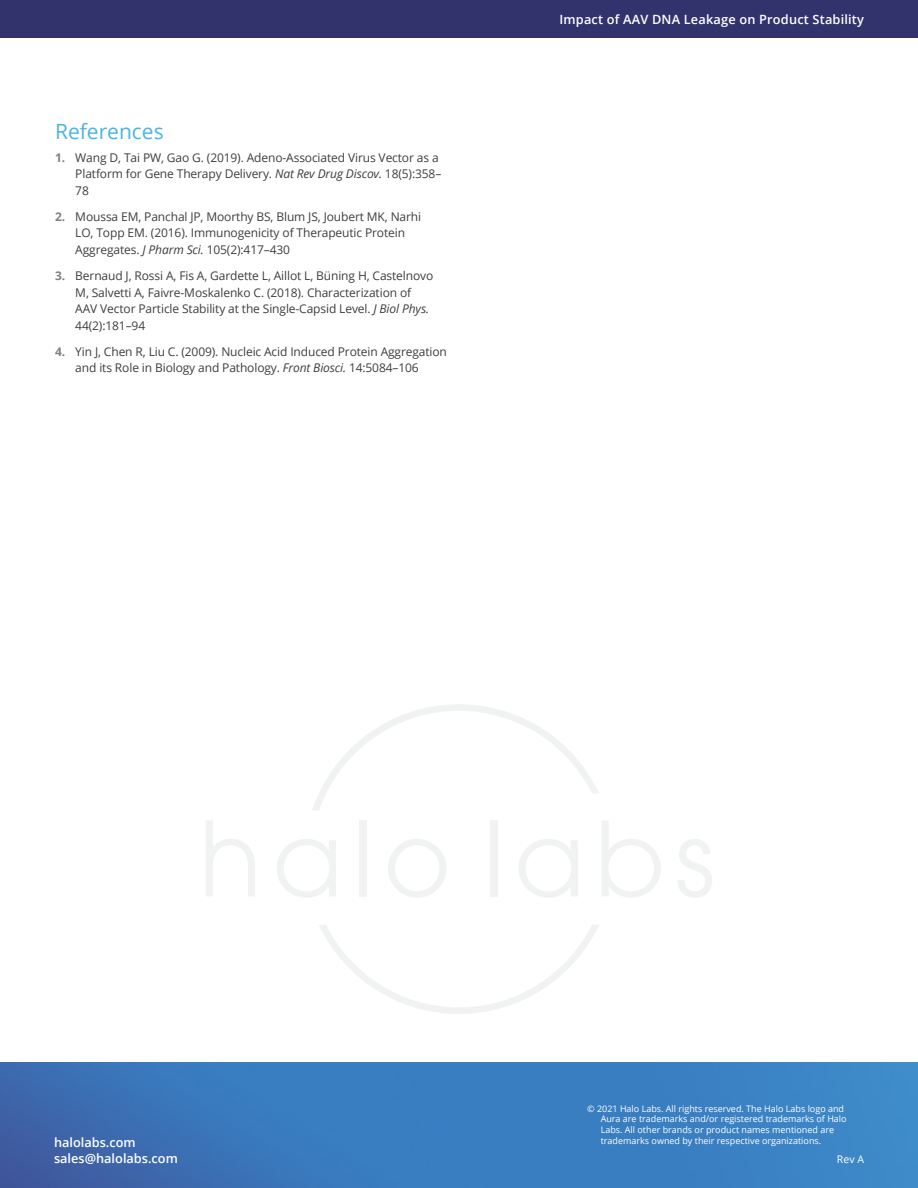
<style>
.page{position:relative;width:918px;height:1188px;background:#fff}
.page>*{position:absolute;margin:0;border:0;box-sizing:border-box;transform-origin:0 0}
.t1{font:21px "Open Sans";color:#49b4e6}
.t2{font:600 12.75px/16.5px "Open Sans";letter-spacing:.015em;color:#fff}
.t3{font:12px/16.5px "Open Sans";letter-spacing:-.01em;color:#3e3e3f}
.t4{font:10.5px "Open Sans";color:#fff}
.t5{font:9px/10.8px "Open Sans";color:#fff}
.s1{font-weight:700;color:#828181}
.s2{font-style:italic}
</style>
<div class="page">
<div style="left:0;top:0;width:918px;height:38px;background:#32336d"></div>
<img style="left:0;top:1063px;width:918px;height:125px">
<svg style="left:206px;top:821px;width:49px;height:75px"></svg>
<svg style="left:277px;top:839px;width:59px;height:59px"></svg>
<div style="left:359px;top:820px;width:8px;height:76px;background:#f1f3f3"></div>
<svg style="left:388px;top:839px;width:58px;height:59px"></svg>
<div style="left:490px;top:820px;width:7px;height:76px;background:#f1f3f3"></div>
<svg style="left:519px;top:839px;width:59px;height:59px"></svg>
<svg style="left:602px;top:821px;width:59px;height:77px"></svg>
<svg style="left:678px;top:839px;width:34px;height:59px"></svg>
<svg style="left:312px;top:704px;width:287px;height:106px"></svg>
<svg style="left:319px;top:925px;width:280px;height:89px"></svg>
<h1 class="t1" style="left:55px;top:117px;width:110px">References</h1>
<p class="t3" style="left:75px;top:149px;width:368px;text-indent:-20px"><span class="s1">1.</span> Wang D, Tai PW, Gao G. (2019). Adeno-Associated Virus Vector as a<br>Platform for Gene Therapy Delivery. <span class="s2">Nat Rev Drug Discov.</span> 18(5):358–<br>78</p>
<p class="t3" style="left:75px;top:208px;width:347px;text-indent:-20px"><span class="s1">2.</span> Moussa EM, Panchal JP, Moorthy BS, Blum JS, Joubert MK, Narhi<br>LO, Topp EM. (2016). Immunogenicity of Therapeutic Protein<br>Aggregates. <span class="s2">J Pharm Sci.</span> 105(2):417–430</p>
<p class="t3" style="left:75px;top:267px;width:360px;text-indent:-20px"><span class="s1">3.</span> Bernaud J, Rossi A, Fis A, Gardette L, Aillot L, Büning H, Castelnovo M, Salvetti A, Faivre-Moskalenko C. (2018). Characterization of AAV Vector Particle Stability at the Single-Capsid Level. <span class="s2">J Biol Phys.<br></span>44(2):181–94</p>
<p class="t3" style="left:75px;top:343px;width:373px;text-indent:-20px"><span class="s1">4.</span> Yin J, Chen R, Liu C. (2009). Nucleic Acid Induced Protein Aggregation and its Role in Biology and Pathology. <span class="s2">Front Biosci.</span> 14:5084–106</p>
<p class="t2" style="left:559px;top:11px;width:306px">Impact of AAV DNA Leakage on Product Stability</p>
<p class="t2" style="left:54px;top:1134px;width:125px">halolabs.com sales@halolabs.com</p>
<p class="t5" style="left:601px;top:1103px;width:247px;text-indent:-14px">© 2021 Halo Labs. All rights reserved. The Halo Labs logo and Aura are trademarks and/or registered trademarks of Halo Labs. All other brands or product names mentioned are trademarks owned by their respective organizations.</p>
<p class="t4" style="left:837px;top:1152px;width:29px">Rev A</p>
</div>
